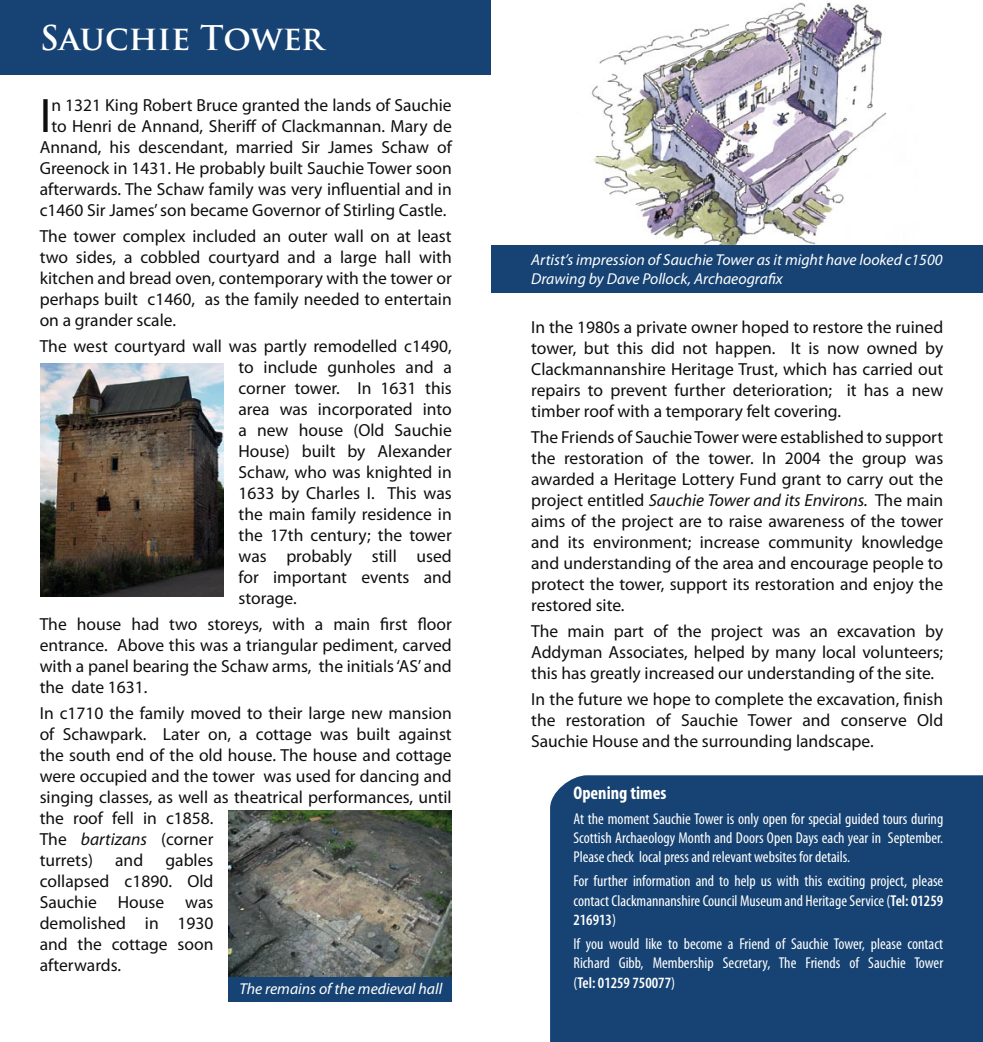
<style>
.page{position:relative;width:983px;height:1042px;background:#fff}
.page>*{position:absolute;margin:0;border:0;box-sizing:border-box;transform-origin:0 0}
.t1{font:48.65px "Myriad Pro";color:#0f0f0f}
.new_big_head{font:700 33.25px "Trajan Pro";color:#fff}
.open_times{font:700 condensed 18.38px "Myriad Pro";color:#fff}
.t2{font:17.5px/21px "Myriad Pro";color:#0f0f0f;text-align:justify}
.open_text{font:condensed 15.75px/19.2px "Myriad Pro";color:#fff;text-align:justify}
.t3{font:italic 15.75px "Myriad Pro";color:#fff}
.s1{font-style:italic}
.s2{font-weight:600}
</style>
<div class="page">
<div style="left:228px;top:953px;width:223px;height:49px;background:#164373"></div>
<img style="left:41px;top:363px;width:182px;height:234px">
<div style="left:0;top:0;width:491px;height:74px;background:#164373"></div>
<img style="left:228px;top:810px;width:223px;height:166px">
<img style="left:591px;top:2px;width:295px;height:242px">
<div style="left:550px;top:775px;width:432px;height:267px;background:#164373"></div>
<div style="left:491px;top:246px;width:491px;height:47px;background:#164373"></div>
<p class="new_big_head" style="left:40px;top:17px;width:286px">Sauchie Tower</p>
<p class="t1" style="left:40px;top:89px;width:13px">I</p>
<p class="t2" style="left:51px;top:95px;width:402px">n 1321 King Robert Bruce granted the lands of Sauchie</p>
<p class="t2" style="left:51px;top:116px;width:402px">to Henri de Annand, Sheriff of Clackmannan. Mary de</p>
<p class="t2" style="left:40px;top:137px;width:413px">Annand, his descendant, married Sir James Schaw of</p>
<p class="t2" style="left:40px;top:158px;width:413px">Greenock in 1431. He probably built Sauchie Tower soon</p>
<p class="t2" style="left:40px;top:179px;width:413px">afterwards. The Schaw family was very influential and in</p>
<p class="t2" style="left:40px;top:200px;width:408px">c1460 Sir James’ son became Governor of Stirling Castle.</p>
<p class="t2" style="left:40px;top:226px;width:413px">The tower complex included an outer wall on at least two sides, a cobbled courtyard and a large hall with kitchen and bread oven, contemporary with the tower or perhaps built c1460, as the family needed to entertain on a grander scale.</p>
<p class="t2" style="left:238px;top:336px;width:215px;text-indent:-199px">The west courtyard wall was partly remodelled c1490, to include gunholes and a corner tower. In 1631 this area was incorporated into a new house (Old Sauchie House) built by Alexander Schaw, who was knighted in 1633 by Charles I. This was the main family residence in the 17th century; the tower was probably still used for important events and storage.</p>
<p class="t2" style="left:40px;top:614px;width:413px">The house had two storeys, with a main first floor entrance. Above this was a triangular pediment, carved with a panel bearing the Schaw arms, the initials ‘AS’ and the date 1631.</p>
<p class="t2" style="left:40px;top:703px;width:413px;text-align:left">In c1710 the family moved to their large new mansion of Schawpark. Later on, a cottage was built against the south end of the old house. The house and cottage were occupied and the tower was used for dancing and singing classes, as well as theatrical performances, until the roof fell in c1858.<br>The <span class="s1">bartizans</span> (corner<br>turrets)</p>
<p class="t2" style="left:40px;top:850px;width:175px;text-indent:126px">gables collapsed c1890. Old Sauchie House was demolished in 1930 and the cottage soon afterwards.</p>
<p class="t2" style="left:115px;top:850px;width:30px">and</p>
<p class="t3" style="left:239px;top:980px;width:204px">The remains of the medieval hall</p>
<p class="t3" style="left:531px;top:251px;width:413px">Artist’s impression of Sauchie Tower as it might have looked c1500</p>
<p class="t3" style="left:531px;top:270px;width:253px">Drawing by Dave Pollock, Archaeografix</p>
<p class="t2" style="left:531px;top:317px;width:413px">In the 1980s a private owner hoped to restore the ruined tower, but this did not happen. It is now owned by Clackmannanshire Heritage Trust, which has carried out repairs to prevent further deterioration; it has a new timber roof with a temporary felt covering.</p>
<p class="t2" style="left:531px;top:427px;width:413px">The Friends of Sauchie Tower were established to support the restoration of the tower. In 2004 the group was awarded a Heritage Lottery Fund grant to carry out the project entitled <span class="s1">Sauchie Tower and its Environs.</span> The main aims of the project are to raise awareness of the tower and its environment; increase community knowledge and understanding of the area and encourage people to protect the tower, support its restoration and enjoy the restored site.</p>
<p class="t2" style="left:531px;top:621px;width:413px">The main part of the project was an excavation by Addyman Associates, helped by many local volunteers; this has greatly increased our understanding of the site.</p>
<p class="t2" style="left:531px;top:689px;width:413px">In the future we hope to complete the excavation, finish the restoration of Sauchie Tower and conserve Old Sauchie House and the surrounding landscape.</p>
<p class="open_times" style="left:573px;top:783px;width:94px">Opening times</p>
<p class="open_text" style="left:573px;top:809px;width:371px">At the moment Sauchie Tower is only open for special guided tours during Scottish Archaeology Month and Doors Open Days each year in September.<br>Please check local press and relevant websites for details.</p>
<p class="open_text" style="left:573px;top:872px;width:371px">For further information and to help us with this exciting project, please contact Clackmannanshire Council Museum and Heritage Service (<span class="s2">Tel: 01259<br>216913</span>)</p>
<p class="open_text" style="left:573px;top:934px;width:371px">If you would like to become a Friend of Sauchie Tower, please contact Richard Gibb, Membership Secretary, The Friends of Sauchie Tower (<span class="s2">Tel: 01259 750077</span>)</p>
</div>
